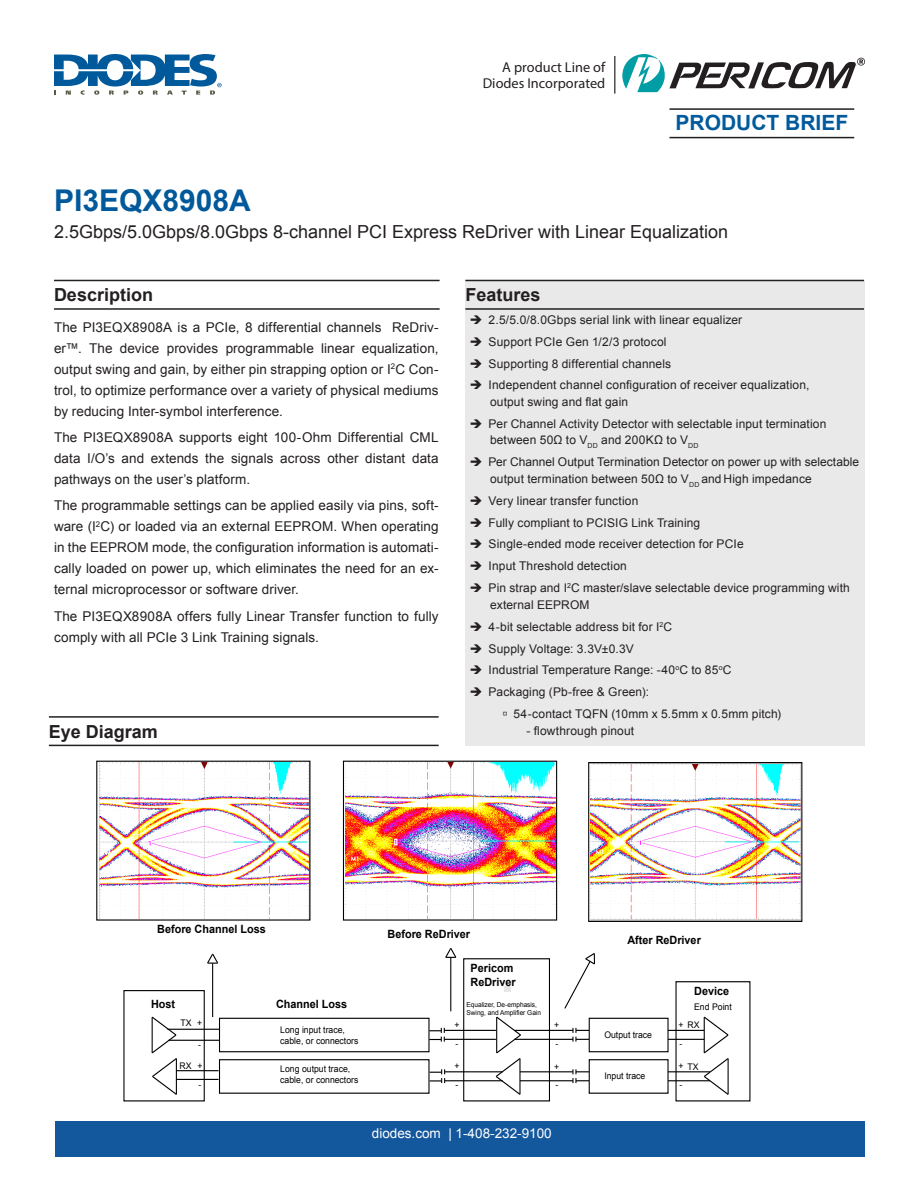
<style>
.page{position:relative;width:918px;height:1188px;background:#fff}
.page>*{position:absolute;margin:0;border:0;box-sizing:border-box;transform-origin:0 0}
.t1{font:700 30px "Arial";color:#00599b}
.t2{font:700 21px "Arial";color:#005a9c}
.t3{font:18px "Arial";color:#231f20}
.Diodes_Section_heade{font:700 18px "Arial";color:#231f20}
.t4{font:14.25px/16.6px "Myriad Pro";color:#231f20;text-align:right}
.Base_Text_Style{font:13.5px/21px "Arial";letter-spacing:.005em;color:#231f20;text-align:justify}
.t5{font:13.5px "Arial";color:#fff}
.t6{font:12px/16.5px "Arial";letter-spacing:.01em;color:#231f20}
.t7{font:700 11.4px/13.6px "Arial";color:#000;scale:.95 1}
.t8{font:9.15px/18.9px "Arial";color:#000;scale:.95 1}
.t9{font:6.9px/8.2px "Arial";color:#000;scale:.95 1}
</style>
<div class="page">
<div style="left:465px;top:280px;width:400px;height:465px;background:#e9e9e9"></div>
<svg style="left:622px;top:54px;width:243px;height:38px"></svg>
<hr style="left:614px;top:56px;width:1px;height:38px;background:#231f20">
<div style="left:55px;top:1121px;width:809px;height:36px;background:#13579d"></div>
<svg style="left:54px;top:54px;width:168px;height:41px"></svg>
<hr style="left:669px;top:108px;width:185px;height:2px;background:#231f20">
<hr style="left:669px;top:137px;width:185px;height:1px;background:#231f20">
<hr style="left:465px;top:280px;width:399px;height:1px;background:#231f20">
<hr style="left:465px;top:308px;width:399px;height:2px;background:#231f20">
<hr style="left:54px;top:280px;width:386px;height:1px;background:#231f20">
<hr style="left:54px;top:308px;width:386px;height:2px;background:#231f20">
<svg style="left:504px;top:986px;width:7px;height:5px"></svg>
<hr style="left:49px;top:716px;width:390px;height:2px;background:#231f20">
<hr style="left:49px;top:745px;width:390px;height:1px;background:#231f20">
<div style="left:219px;top:1018px;width:211px;height:34px;border:1px solid #000"></div>
<hr style="left:167px;top:1029px;width:53px;height:1px;background:#000">
<hr style="left:169px;top:1040px;width:51px;height:1px;background:#000">
<svg style="left:429px;top:1028px;width:16px;height:14px"></svg>
<hr style="left:444px;top:1030px;width:52px;height:1px;background:#000">
<hr style="left:444px;top:1039px;width:52px;height:1px;background:#000">
<svg style="left:572px;top:1028px;width:17px;height:14px"></svg>
<hr style="left:668px;top:1030px;width:36px;height:1px;background:#000">
<hr style="left:668px;top:1039px;width:36px;height:1px;background:#000">
<hr style="left:212px;top:963px;width:1px;height:54px;background:#000">
<svg style="left:207px;top:953px;width:11px;height:12px"></svg>
<div style="left:589px;top:1018px;width:80px;height:34px;border:1px solid #000"></div>
<hr style="left:514px;top:1030px;width:59px;height:1px;background:#000">
<hr style="left:514px;top:1039px;width:59px;height:1px;background:#000">
<div style="left:219px;top:1059px;width:211px;height:35px;border:1px solid #000"></div>
<svg style="left:151px;top:1016px;width:27px;height:79px"></svg>
<svg style="left:495px;top:1016px;width:27px;height:79px"></svg>
<svg style="left:703px;top:1016px;width:26px;height:79px"></svg>
<hr style="left:176px;top:1070px;width:43px;height:1px;background:#000">
<hr style="left:176px;top:1079px;width:43px;height:1px;background:#000">
<svg style="left:430px;top:1069px;width:15px;height:14px"></svg>
<hr style="left:445px;top:1071px;width:58px;height:1px;background:#000">
<hr style="left:445px;top:1080px;width:58px;height:1px;background:#000">
<svg style="left:572px;top:1069px;width:17px;height:14px"></svg>
<hr style="left:668px;top:1071px;width:42px;height:1px;background:#000">
<hr style="left:668px;top:1080px;width:42px;height:1px;background:#000">
<div style="left:589px;top:1059px;width:80px;height:35px;border:1px solid #000"></div>
<hr style="left:520px;top:1071px;width:53px;height:1px;background:#000">
<hr style="left:520px;top:1080px;width:53px;height:1px;background:#000">
<hr style="left:450px;top:957px;width:1px;height:54px;background:#000">
<svg style="left:445px;top:948px;width:12px;height:11px"></svg>
<svg style="left:564px;top:953px;width:31px;height:56px"></svg>
<div style="left:123px;top:990px;width:82px;height:111px;border:1px solid #000"></div>
<div style="left:463px;top:958px;width:87px;height:143px;border:1px solid #000"></div>
<img style="left:99px;top:763px;width:209px;height:156px">
<img style="left:346px;top:763px;width:209px;height:156px">
<img style="left:590px;top:764px;width:210px;height:156px">
<div style="left:343px;top:761px;width:214px;height:160px;border:1px solid #000"></div>
<div style="left:588px;top:762px;width:214px;height:160px;border:1px solid #000"></div>
<p class="t4" style="left:483px;top:58px;width:124px">A product Line of<br>Diodes Incorporated</p>
<h2 class="t2" style="left:676px;top:109px;width:174px">PRODUCT BRIEF</h2>
<p class="t1" style="left:54px;top:181px;width:198px">PI3EQX8908A</p>
<p class="t3" style="left:54px;top:220px;width:676px">2.5Gbps/5.0Gbps/8.0Gbps 8-channel PCI Express ReDriver with Linear Equalization</p>
<p class="Diodes_Section_heade" style="left:54px;top:283px;width:101px">Description</p>
<p class="Diodes_Section_heade" style="left:465px;top:283px;width:77px">Features</p>
<p class="Base_Text_Style" style="left:54px;top:316px;width:386px">The PI3EQX8908A is a PCIe, 8 differential channels ReDriv&shy;er™. The device provides programmable linear equalization, output swing and gain, by either pin strapping option or I<sup>2</sup>C Con&shy;trol, to optimize performance over a variety of physical mediums by reducing Inter-symbol interference.</p>
<p class="Base_Text_Style" style="left:54px;top:427px;width:386px">The PI3EQX8908A supports eight 100-Ohm Differential CML data I/O’s and extends the signals across other distant data pathways on the user’s platform.</p>
<p class="Base_Text_Style" style="left:54px;top:495px;width:386px">The programmable settings can be applied easily via pins, soft&shy;ware (I<sup>2</sup>C) or loaded via an external EEPROM. When operating in the EEPROM mode, the configuration information is automati&shy;cally loaded on power up, which eliminates the need for an ex&shy;ternal microprocessor or software driver.</p>
<p class="Base_Text_Style" style="left:54px;top:606px;width:386px">The PI3EQX8908A offers fully Linear Transfer function to fully comply with all PCIe 3 Link Training signals.</p>
<p class="Diodes_Section_heade" style="left:49px;top:720px;width:111px">Eye Diagram</p>
<p class="t6" style="left:489px;top:311px;width:255px">2.5/5.0/8.0Gbps serial link with linear equalizer</p>
<p class="t6" style="left:489px;top:333px;width:179px">Support PCIe Gen 1/2/3 protocol</p>
<p class="t6" style="left:489px;top:355px;width:184px">Supporting 8 differential channels</p>
<p class="t6" style="left:489px;top:377px;width:322px">Independent channel configuration of receiver equalization, output swing and flat gain</p>
<p class="t6" style="left:489px;top:416px;width:339px">Per Channel Activity Detector with selectable input termination between 50Ω to V<sub>DD</sub> and 200KΩ to V<sub>DD</sub></p>
<p class="t6" style="left:488px;top:454px;width:372px">Per Channel Output Termination Detector on power up with selectable output termination between 50Ω to V<sub>DD</sub> and High impedance</p>
<p class="t6" style="left:489px;top:492px;width:151px">Very linear transfer function</p>
<p class="t6" style="left:489px;top:514px;width:213px">Fully compliant to PCISIG Link Training</p>
<p class="t6" style="left:489px;top:536px;width:257px">Single-ended mode receiver detection for PCIe</p>
<p class="t6" style="left:489px;top:558px;width:140px">Input Threshold detection</p>
<p class="t6" style="left:489px;top:580px;width:363px">Pin strap and I<sup>2</sup>C master/slave selectable device programming with external EEPROM</p>
<p class="t6" style="left:489px;top:618px;width:185px">4-bit selectable address bit for I<sup>2</sup>C</p>
<p class="t6" style="left:489px;top:640px;width:147px">Supply Voltage: 3.3V±0.3V</p>
<p class="t6" style="left:489px;top:662px;width:244px">Industrial Temperature Range: -40<sup>o</sup>C to 85<sup>o</sup>C</p>
<p class="t6" style="left:489px;top:684px;width:162px">Packaging (Pb-free &amp; Green):</p>
<p class="t6" style="left:503px;top:706px;width:280px">→ 54-contact TQFN (10mm x 5.5mm x 0.5mm pitch)</p>
<p class="t6" style="left:527px;top:722px;width:109px">- flowthrough pinout</p>
<p class="t7" style="left:157px;top:922px;width:116px">Before Channel Loss</p>
<p class="t7" style="left:388px;top:928px;width:88px">Before ReDriver</p>
<p class="t7" style="left:627px;top:934px;width:79px">After ReDriver</p>
<p class="t7" style="left:151px;top:997px;width:27px">Host</p>
<p class="t7" style="left:276px;top:997px;width:76px">Channel Loss</p>
<p class="t7" style="left:471px;top:961px;width:49px">Pericom<br>ReDriver</p>
<p class="t9" style="left:467px;top:1001px;width:80px">Equalizer, De-emphasis,<br>Swing, and Amplifier Gain</p>
<p class="t7" style="left:694px;top:985px;width:38px">Device</p>
<p class="t8" style="left:694px;top:997px;width:41px">End Point</p>
<p class="t8" style="left:181px;top:1014px;width:13px">TX</p>
<p class="t8" style="left:180px;top:1056px;width:14px">RX</p>
<p class="t8" style="left:197px;top:1014px;width:7px">+</p>
<p class="t8" style="left:198px;top:1036px;width:5px">-</p>
<p class="t8" style="left:454px;top:1015px;width:7px">+ -</p>
<p class="t8" style="left:678px;top:1016px;width:24px;line-height:18.3px">+ RX -</p>
<p class="t8" style="left:554px;top:1015px;width:7px">+ -</p>
<p class="t8" style="left:280px;top:1025px;width:84px;line-height:10.9px">Long input trace, cable, or connectors</p>
<p class="t8" style="left:604px;top:1025px;width:52px">Output trace</p>
<p class="t8" style="left:197px;top:1056px;width:7px">+ -</p>
<p class="t8" style="left:454px;top:1057px;width:7px">+ -</p>
<p class="t8" style="left:678px;top:1057px;width:23px;line-height:18.5px">+ TX -</p>
<p class="t8" style="left:554px;top:1058px;width:7px;line-height:17.9px">+ -</p>
<p class="t8" style="left:280px;top:1064px;width:84px;line-height:10.9px">Long output trace, cable, or connectors</p>
<p class="t8" style="left:604px;top:1067px;width:45px">Input trace</p>
<p class="t5" style="left:372px;top:1124px;width:181px">diodes.com | 1-408-232-9100</p>
</div>
